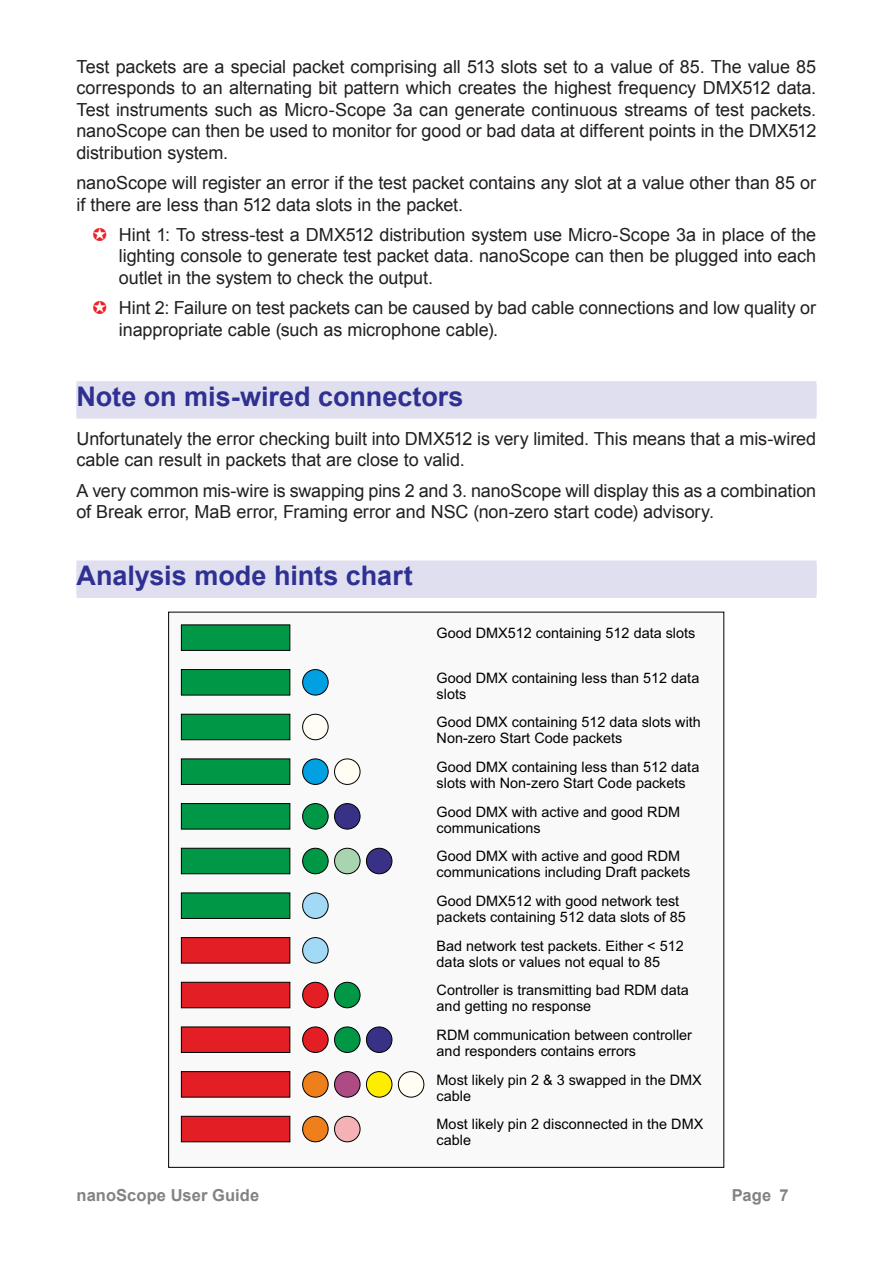
<style>
.page{position:relative;width:893px;height:1263px;background:#fff}
.page>*{position:absolute;margin:0;border:0;box-sizing:border-box;transform-origin:0 0}
.Heading_1{font:700 27px "Arial";color:#2e3092}
.Main_body{font:18px/21.6px "Arial";letter-spacing:-.005em;color:#231f20}
.Starred_list{font:18px/21.6px "Arial";letter-spacing:-.005em;color:#231f20;text-align:justify}
.t1{font:700 16.5px "Arial";letter-spacing:.005em;color:#808285}
.t2{font:14.4px/16px "Arial";color:#000}
</style>
<div class="page">
<div style="left:76px;top:381px;width:740px;height:38px;background:#e0dfef"></div>
<div style="left:77px;top:560px;width:739px;height:38px;background:#e0dfef"></div>
<div style="left:169px;top:612px;width:555px;height:555px;background:#f9f9f9"></div>
<div style="left:181px;top:625px;width:109px;height:26px;background:#009846;border:1px solid #000"></div>
<div style="left:181px;top:669px;width:109px;height:26px;background:#009846;border:1px solid #000"></div>
<div style="left:303px;top:669px;width:25px;height:26px;background:#00a0e3;border-radius:50%"></div>
<div style="left:302px;top:669px;width:26px;height:26px;border:1px solid #000;border-radius:50%"></div>
<div style="left:181px;top:714px;width:109px;height:26px;background:#009846;border:1px solid #000"></div>
<div style="left:303px;top:714px;width:25px;height:26px;background:#fffdf4;border-radius:50%"></div>
<div style="left:302px;top:714px;width:26px;height:26px;border:1px solid #000;border-radius:50%"></div>
<div style="left:181px;top:759px;width:109px;height:26px;background:#009846;border:1px solid #000"></div>
<div style="left:303px;top:759px;width:25px;height:25px;background:#00a0e3;border-radius:50%"></div>
<div style="left:302px;top:759px;width:26px;height:26px;border:1px solid #000;border-radius:50%"></div>
<div style="left:335px;top:759px;width:25px;height:25px;background:#fffdf4;border-radius:50%"></div>
<div style="left:334px;top:759px;width:26px;height:26px;border:1px solid #000;border-radius:50%"></div>
<div style="left:181px;top:803px;width:109px;height:26px;background:#009846;border:1px solid #000"></div>
<div style="left:303px;top:803px;width:25px;height:26px;background:#009846;border-radius:50%"></div>
<div style="left:302px;top:803px;width:26px;height:26px;border:1px solid #000;border-radius:50%"></div>
<div style="left:335px;top:803px;width:25px;height:26px;background:#393185;border-radius:50%"></div>
<div style="left:334px;top:803px;width:26px;height:26px;border:1px solid #000;border-radius:50%"></div>
<div style="left:181px;top:848px;width:109px;height:26px;background:#009846;border:1px solid #000"></div>
<div style="left:303px;top:848px;width:25px;height:26px;background:#009846;border-radius:50%"></div>
<div style="left:302px;top:848px;width:26px;height:26px;border:1px solid #000;border-radius:50%"></div>
<div style="left:335px;top:848px;width:25px;height:26px;background:#a8d4af;border-radius:50%"></div>
<div style="left:334px;top:848px;width:26px;height:26px;border:1px solid #000;border-radius:50%"></div>
<div style="left:366px;top:848px;width:26px;height:26px;background:#393185;border-radius:50%"></div>
<div style="left:366px;top:848px;width:26px;height:26px;border:1px solid #000;border-radius:50%"></div>
<div style="left:181px;top:893px;width:109px;height:26px;background:#009846;border:1px solid #000"></div>
<div style="left:303px;top:893px;width:25px;height:25px;background:#a2d9f7;border-radius:50%"></div>
<div style="left:302px;top:893px;width:26px;height:26px;border:1px solid #000;border-radius:50%"></div>
<div style="left:181px;top:937px;width:109px;height:26px;background:#e31e24;border:1px solid #000"></div>
<div style="left:303px;top:937px;width:25px;height:26px;background:#a2d9f7;border-radius:50%"></div>
<div style="left:302px;top:937px;width:26px;height:26px;border:1px solid #000;border-radius:50%"></div>
<div style="left:181px;top:982px;width:109px;height:26px;background:#e31e24;border:1px solid #000"></div>
<div style="left:303px;top:982px;width:25px;height:26px;background:#e31e24;border-radius:50%"></div>
<div style="left:302px;top:982px;width:26px;height:26px;border:1px solid #000;border-radius:50%"></div>
<div style="left:335px;top:982px;width:25px;height:26px;background:#009846;border-radius:50%"></div>
<div style="left:334px;top:982px;width:26px;height:26px;border:1px solid #000;border-radius:50%"></div>
<div style="left:181px;top:1027px;width:109px;height:26px;background:#e31e24;border:1px solid #000"></div>
<div style="left:303px;top:1027px;width:25px;height:25px;background:#e31e24;border-radius:50%"></div>
<div style="left:302px;top:1027px;width:26px;height:26px;border:1px solid #000;border-radius:50%"></div>
<div style="left:335px;top:1027px;width:25px;height:25px;background:#009846;border-radius:50%"></div>
<div style="left:334px;top:1027px;width:26px;height:26px;border:1px solid #000;border-radius:50%"></div>
<div style="left:366px;top:1027px;width:26px;height:25px;background:#393185;border-radius:50%"></div>
<div style="left:366px;top:1027px;width:26px;height:26px;border:1px solid #000;border-radius:50%"></div>
<div style="left:181px;top:1071px;width:109px;height:26px;background:#e31e24;border:1px solid #000"></div>
<div style="left:303px;top:1071px;width:25px;height:26px;background:#ef7f1a;border-radius:50%"></div>
<div style="left:302px;top:1071px;width:26px;height:26px;border:1px solid #000;border-radius:50%"></div>
<div style="left:335px;top:1071px;width:25px;height:26px;background:#ae4a84;border-radius:50%"></div>
<div style="left:334px;top:1071px;width:26px;height:26px;border:1px solid #000;border-radius:50%"></div>
<div style="left:366px;top:1071px;width:26px;height:26px;background:#ffed00;border-radius:50%"></div>
<div style="left:366px;top:1071px;width:26px;height:26px;border:1px solid #000;border-radius:50%"></div>
<div style="left:398px;top:1071px;width:26px;height:26px;background:#fffdf4;border-radius:50%"></div>
<div style="left:398px;top:1071px;width:26px;height:26px;border:1px solid #000;border-radius:50%"></div>
<div style="left:181px;top:1116px;width:109px;height:26px;background:#e31e24;border:1px solid #000"></div>
<div style="left:303px;top:1116px;width:25px;height:26px;background:#ef7f1a;border-radius:50%"></div>
<div style="left:302px;top:1116px;width:26px;height:26px;border:1px solid #000;border-radius:50%"></div>
<div style="left:335px;top:1116px;width:25px;height:26px;background:#f5b2b6;border-radius:50%"></div>
<div style="left:334px;top:1116px;width:26px;height:26px;border:1px solid #000;border-radius:50%"></div>
<p class="Main_body" style="left:76px;top:56px;width:741px;text-align:justify">Test packets are a special packet comprising all 513 slots set to a value of 85. The value 85 corresponds to an alternating bit pattern which creates the highest frequency DMX512 data.<br>Test instruments such as Micro-Scope 3a can generate continuous streams of test packets. nanoScope can then be used to monitor for good or bad data at different points in the DMX512 distribution system.</p>
<p class="Main_body" style="left:76px;top:172px;width:741px">nanoScope will register an error if the test packet contains any slot at a value other than 85 or if there are less than 512 data slots in the packet.</p>
<p class="Starred_list" style="left:119px;top:224px;width:699px">Hint 1: To stress-test a DMX512 distribution system use Micro-Scope 3a in place of the lighting console to generate test packet data. nanoScope can then be plugged into each outlet in the system to check the output.</p>
<p class="Starred_list" style="left:119px;top:297px;width:699px">Hint 2: Failure on test packets can be caused by bad cable connections and low quality or inappropriate cable (such as microphone cable).</p>
<p class="Heading_1" style="left:76px;top:381px;width:389px">Note on mis-wired connectors</p>
<p class="Main_body" style="left:76px;top:428px;width:741px">Unfortunately the error checking built into DMX512 is very limited. This means that a mis-wired cable can result in packets that are close to valid.</p>
<p class="Main_body" style="left:76px;top:479px;width:741px">A very common mis-wire is swapping pins 2 and 3. nanoScope will display this as a combination of Break error, MaB error, Framing error and NSC (non-zero start code) advisory.</p>
<p class="Heading_1" style="left:77px;top:561px;width:338px">Analysis mode hints chart</p>
<p class="t2" style="left:437px;top:626px;width:260px">Good DMX512 containing 512 data slots</p>
<p class="t2" style="left:437px;top:671px;width:264px">Good DMX containing less than 512 data slots</p>
<p class="t2" style="left:437px;top:716px;width:266px">Good DMX containing 512 data slots with<br>Non-zero Start Code packets</p>
<p class="t2" style="left:437px;top:760px;width:264px">Good DMX containing less than 512 data slots with Non-zero Start Code packets</p>
<p class="t2" style="left:437px;top:805px;width:245px">Good DMX with active and good RDM communications</p>
<p class="t2" style="left:437px;top:850px;width:255px">Good DMX with active and good RDM communications including Draft packets</p>
<p class="t2" style="left:437px;top:894px;width:251px">Good DMX512 with good network test packets containing 512 data slots of 85</p>
<p class="t2" style="left:437px;top:939px;width:249px">Bad network test packets. Either &lt; 512 data slots or values not equal to 85</p>
<p class="t2" style="left:437px;top:984px;width:254px">Controller is transmitting bad RDM data and getting no response</p>
<p class="t2" style="left:437px;top:1028px;width:257px">RDM communication between controller and responders contains errors</p>
<p class="t2" style="left:437px;top:1073px;width:267px">Most likely pin 2 &amp; 3 swapped in the DMX cable</p>
<p class="t2" style="left:437px;top:1118px;width:268px">Most likely pin 2 disconnected in the DMX cable</p>
<p class="t1" style="left:77px;top:1186px;width:184px">nanoScope User Guide</p>
<p class="t1" style="left:732px;top:1186px;width:58px">Page 7</p>
</div>
